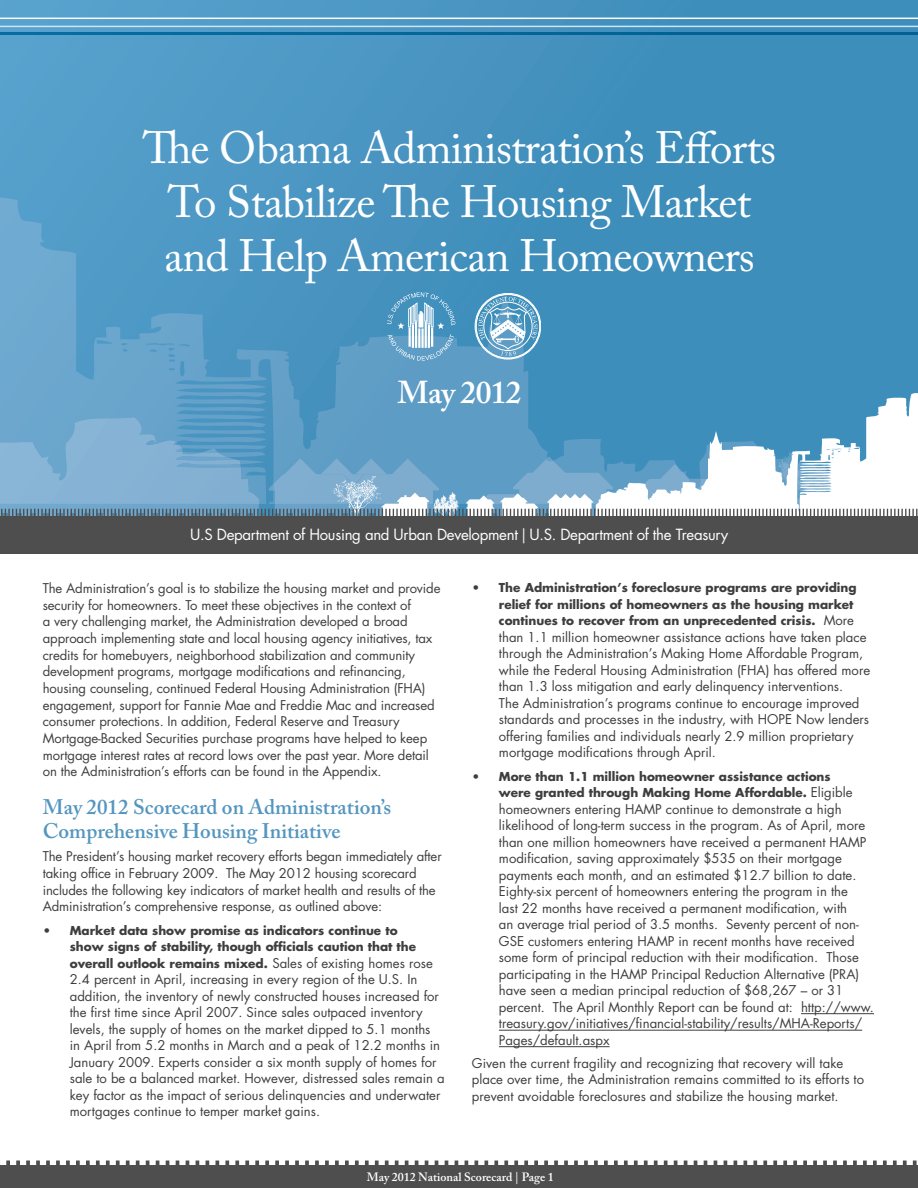
<style>
.page{position:relative;width:918px;height:1188px;background:#fff}
.page>*{position:absolute;margin:0;border:0;box-sizing:border-box;transform-origin:0 0}
.t1{font:45px/54px "Adobe Caslon Pro";letter-spacing:-.02em;color:#fff;text-align:center}
.t2{font:600 31.5px "Adobe Caslon Pro";letter-spacing:-.02em;color:#fff}
.t3{font:600 21px/24px "Adobe Caslon Pro";color:#5496c0}
.t4{font:15px "Futura";letter-spacing:-.02em;color:#fff}
.t5{font:13.2px/16.5px "Futura";color:#3e3e3f}
.t6{font:13.05px "Helvetica Neue";letter-spacing:.01em;color:#fff}
.t7{font:700 12px/16.5px "Futura";color:#3e3e3f}
.t8{font:700 12px/16.5px "Futura Std";color:#3e3e3f}
.t9{font:600 12px "Adobe Caslon Pro";color:#fff}
.s1{font-family:"Helvetica Neue"}
.s2{font-family:"Futura";font-weight:400;font-size:13.2px}
.s3{font-weight:400;font-size:13.2px}
</style>
<div class="page">
<svg style="left:0;top:0;width:918px;height:398px;background:#4894c0"></svg>
<div style="left:596px;top:393px;width:322px;height:5px;background:#3e8ebb"></div>
<svg style="left:0;top:398px;width:918px;height:120px;background:#78aaca"></svg>
<svg style="left:387px;top:292px;width:69px;height:69px;background:#71aacc"></svg>
<div style="left:476px;top:294px;width:64px;height:64px;border:1px solid #fff;border-radius:50%"></div>
<svg style="left:478px;top:296px;width:60px;height:60px;background:#7eb2d0"></svg>
<div style="left:0;top:518px;width:918px;height:35px;background:#4d4e4d"></div>
<hr style="left:0;top:18px;width:918px;height:1px;background:#fff">
<hr style="left:0;top:26px;width:918px;height:1px;background:#cde5f6">
<hr style="left:0;top:33px;width:918px;height:1px;background:#046598">
<svg style="left:6px;top:1160px;width:911px;height:5px"></svg>
<div style="left:0;top:1165px;width:918px;height:23px;background:#4d4e4d"></div>
<hr style="left:801px;top:1013px;width:73px;height:1px;background:#3e3e3f">
<hr style="left:499px;top:1030px;width:363px;height:1px;background:#3e3e3f">
<hr style="left:499px;top:1046px;width:111px;height:1px;background:#3e3e3f">
<div style="left:142px;top:129px;width:49px;height:34px;background:#519bc8"></div>
<div style="left:383px;top:183px;width:48px;height:34px;background:#4792bf"></div>
<h1 class="t1" style="left:164px;top:120px;width:614px">e Obama Administration’s Efforts<br>To Stabilize e Housing Market and Help American Homeowners</h1>
<h2 class="t2" style="left:397px;top:373px;width:126px">May 2012</h2>
<p class="t6" style="left:157px;top:521px;width:600px">U.S. Department of Housing and Urban Development | Office of Policy Development and Research</p>
<p class="t4" style="left:190px;top:524px;width:540px">U.S Department of Housing and Urban Development <span class="s1">|</span> U.S. Department of the Treasury</p>
<p class="t5" style="left:43px;top:580px;width:399px">The Administration’s goal is to stabilize the housing market and provide security for homeowners. To meet these objectives in the context of<br>a very challenging market, the Administration developed a broad approach implementing state and local housing agency initiatives, tax credits for homebuyers, neighborhood stabilization and community development programs, mortgage modifications and refinancing, housing counseling, continued Federal Housing Administration (FHA) engagement, support for Fannie Mae and Freddie Mac and increased consumer protections. In addition, Federal Reserve and Treasury Mortgage-Backed Securities purchase programs have helped to keep mortgage interest rates at record lows over the past year. More detail on the Administration’s efforts can be found in the Appendix.</p>
<h3 class="t3" style="left:43px;top:795px;width:350px">May 2012 Scorecard on Administration’s<br>Comprehensive Housing Initiative</h3>
<p class="t5" style="left:43px;top:848px;width:400px">The President’s housing market recovery efforts began immediately after taking office in February 2009. The May 2012 housing scorecard includes the following key indicators of market health and results of the Administration’s comprehensive response, as outlined above:</p>
<p class="t8" style="left:70px;top:922px;width:365px;text-indent:-27px">• Market data show promise as indicators continue to show signs of stability, though officials caution that the overall outlook remains mixed. <span class="s2">Sales of existing homes rose</span></p>
<p class="t5" style="left:70px;top:971px;width:377px">2.4 percent in April, increasing in every region of the U.S. In addition, the inventory of newly constructed houses increased for the first time since April 2007. Since sales outpaced inventory levels, the supply of homes on the market dipped to 5.1 months<br>in April from 5.2 months in March and a peak of 12.2 months in January 2009. Experts consider a six month supply of homes for sale to be a balanced market. However, distressed sales remain a key factor as the impact of serious delinquencies and underwater mortgages continue to temper market gains.</p>
<p class="t7" style="left:499px;top:579px;width:359px;text-indent:-27px">• The Administration’s foreclosure programs are providing relief for millions of homeowners as the housing market continues to recover from an unprecedented crisis. <span class="s3">More</span></p>
<p class="t5" style="left:499px;top:629px;width:373px">than 1.1 million homeowner assistance actions have taken place through the Administration’s Making Home Affordable Program, while the Federal Housing Administration (FHA) has offered more than 1.3 loss mitigation and early delinquency interventions.<br>The Administration’s programs continue to encourage improved standards and processes in the industry, with HOPE Now lenders offering families and individuals nearly 2.9 million proprietary mortgage modifications through April.</p>
<p class="t7" style="left:499px;top:768px;width:355px;text-indent:-27px">• More than 1.1 million homeowner assistance actions were granted through Making Home Affordable. <span class="s3">Eligible</span></p>
<p class="t5" style="left:499px;top:800px;width:377px">homeowners entering HAMP continue to demonstrate a high likelihood of long-term success in the program. As of April, more than one million homeowners have received a permanent HAMP modification, saving approximately $535 on their mortgage payments each month, and an estimated $12.7 billion to date.<br>Eighty-six percent of homeowners entering the program in the<br>last 22 months have received a permanent modification, with<br>an average trial period of 3.5 months. Seventy percent of non-GSE customers entering HAMP in recent months have received some form of principal reduction with their modification. Those participating in the HAMP Principal Reduction Alternative (PRA) have seen a median principal reduction of $68,267 – or 31 percent. The April Monthly Report can be found at: http://www. treasury.gov/initiatives/financial-stability/results/MHA-Reports/ Pages/default.aspx</p>
<p class="t5" style="left:472px;top:1055px;width:394px">Given the current fragility and recognizing that recovery will take place over time, the Administration remains committed to its efforts to prevent avoidable foreclosures and stabilize the housing market.</p>
<p class="t9" style="left:367px;top:1170px;width:189px">May 2012 National Scorecard | Page 1</p>
</div>
